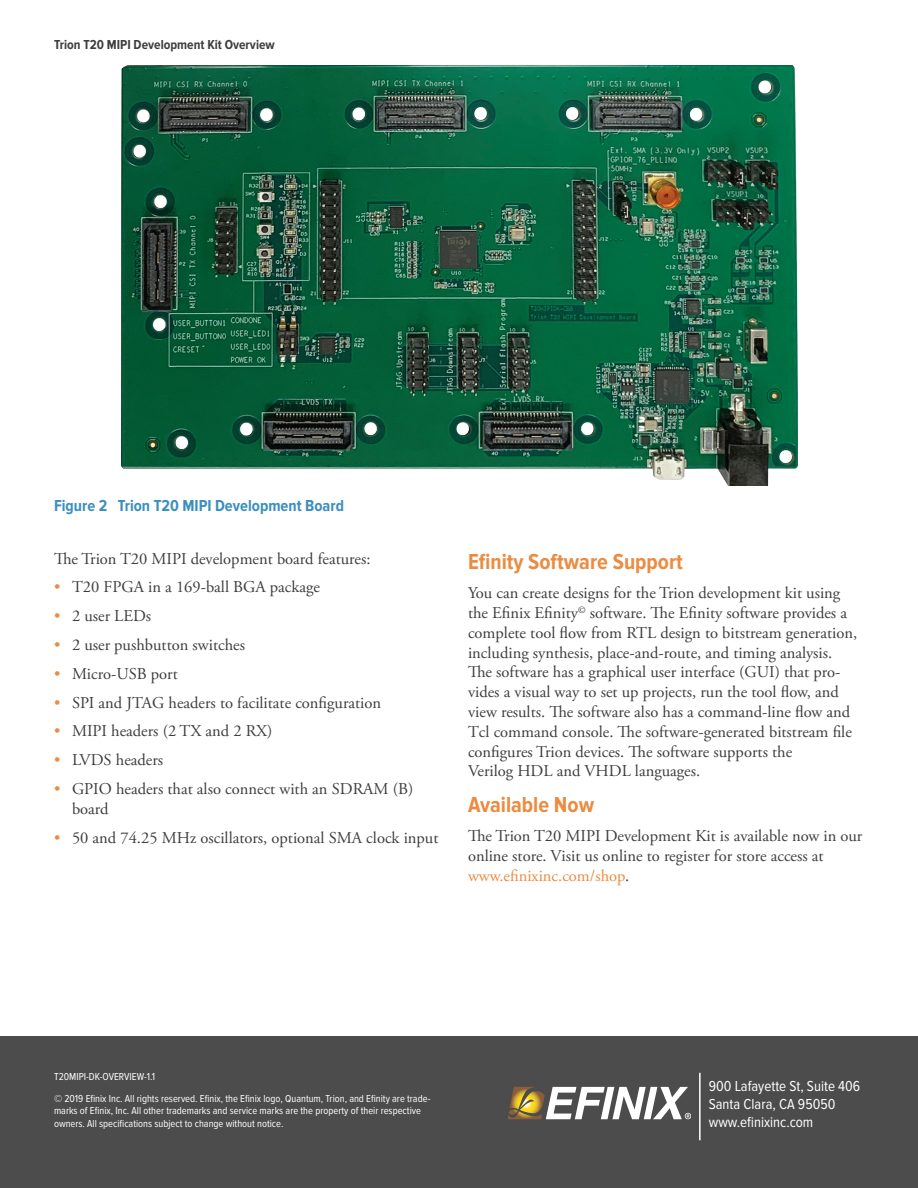
<style>
.page{position:relative;width:918px;height:1188px;background:#fff}
.page>*{position:absolute;margin:0;border:0;box-sizing:border-box;transform-origin:0 0}
.t1{font:700 22.5px "Proxima Nova Cond";color:#ea8c41}
.t2{font:16.5px/19.8px "Adobe Garamond Pro";color:#3e3e3f}
.t3{font:700 16.5px "Proxima Nova Cond";color:#3b8fc0}
.t4{font:15px/18px "Proxima Nova Cond";color:#fff}
.t5{font:700 13.5px "Proxima Nova Cond";color:#3e3e3f}
.t6{font:10.5px/21.6px "Proxima Nova Cond";color:#fff}
.s1{color:#ea8c41}
</style>
<div class="page">
<div style="left:0;top:1037px;width:918px;height:151px;background:#4c4c4c"></div>
<svg style="left:508px;top:1087px;width:182px;height:32px"></svg>
<hr style="left:699px;top:1073px;width:2px;height:67px;background:#fff">
<img style="left:121px;top:66px;width:676px;height:420px">
<p class="t5" style="left:54px;top:37px;width:222px">Trion T20 MIPI Development Kit Overview</p>
<p class="t3" style="left:54px;top:496px;width:292px">Figure 2 Trion T20 MIPI Development Board</p>
<p class="t2" style="left:54px;top:549px;width:318px">The Trion T20 MIPI development board features:</p>
<p class="t2" style="left:54px;top:578px;width:268px"><span class="s1">•</span> T20 FPGA in a 169-ball BGA package</p>
<p class="t2" style="left:54px;top:607px;width:99px"><span class="s1">•</span> 2 user LEDs</p>
<p class="t2" style="left:54px;top:635px;width:193px"><span class="s1">•</span> 2 user pushbutton switches</p>
<p class="t2" style="left:54px;top:664px;width:125px"><span class="s1">•</span> Micro-USB port</p>
<p class="t2" style="left:54px;top:693px;width:329px"><span class="s1">•</span> SPI and JTAG headers to facilitate configuration</p>
<p class="t2" style="left:54px;top:722px;width:220px"><span class="s1">•</span> MIPI headers (2 TX and 2 RX)</p>
<p class="t2" style="left:54px;top:751px;width:111px"><span class="s1">•</span> LVDS headers</p>
<p class="t2" style="left:72px;top:779px;width:343px;text-indent:-18px"><span class="s1">•</span> GPIO headers that also connect with an SDRAM (B) board</p>
<p class="t2" style="left:54px;top:828px;width:386px"><span class="s1">•</span> 50 and 74.25 MHz oscillators, optional SMA clock input</p>
<h1 class="t1" style="left:468px;top:549px;width:216px">Efinity Software Support</h1>
<p class="t2" style="left:468px;top:584px;width:391px">You can create designs for the Trion development kit using the Efinix Efinity<sup>©</sup> software. The Efinity software provides a complete tool flow from RTL design to bitstream generation, including synthesis, place-and-route, and timing analysis.<br>The software has a graphical user interface (GUI) that pro&shy;vides a visual way to set up projects, run the tool flow, and view results. The software also has a command-line flow and Tcl command console. The software-generated bitstream file configures Trion devices. The software supports the<br>Verilog HDL and VHDL languages.</p>
<h1 class="t1" style="left:468px;top:792px;width:128px">Available Now</h1>
<p class="t2" style="left:468px;top:827px;width:396px">The Trion T20 MIPI Development Kit is available now in our online store. Visit us online to register for store access at <span class="s1">www.efinixinc.com/shop</span>.</p>
<p class="t6" style="left:54px;top:1066px;width:378px">T20MIPI-DK-OVERVIEW-1.1<br>© 2019 Efinix Inc. All rights reserved. Efinix, the Efinix logo, Quantum, Trion, and Efinity are trade-</p>
<p class="t6" style="left:54px;top:1105px;width:369px;line-height:12.6px">marks of Efinix, Inc. All other trademarks and service marks are the property of their respective owners. All specifications subject to change without notice.</p>
<p class="t4" style="left:709px;top:1077px;width:153px">900 Lafayette St, Suite 406<br>Santa Clara, CA 95050 www.efinixinc.com</p>
</div>
